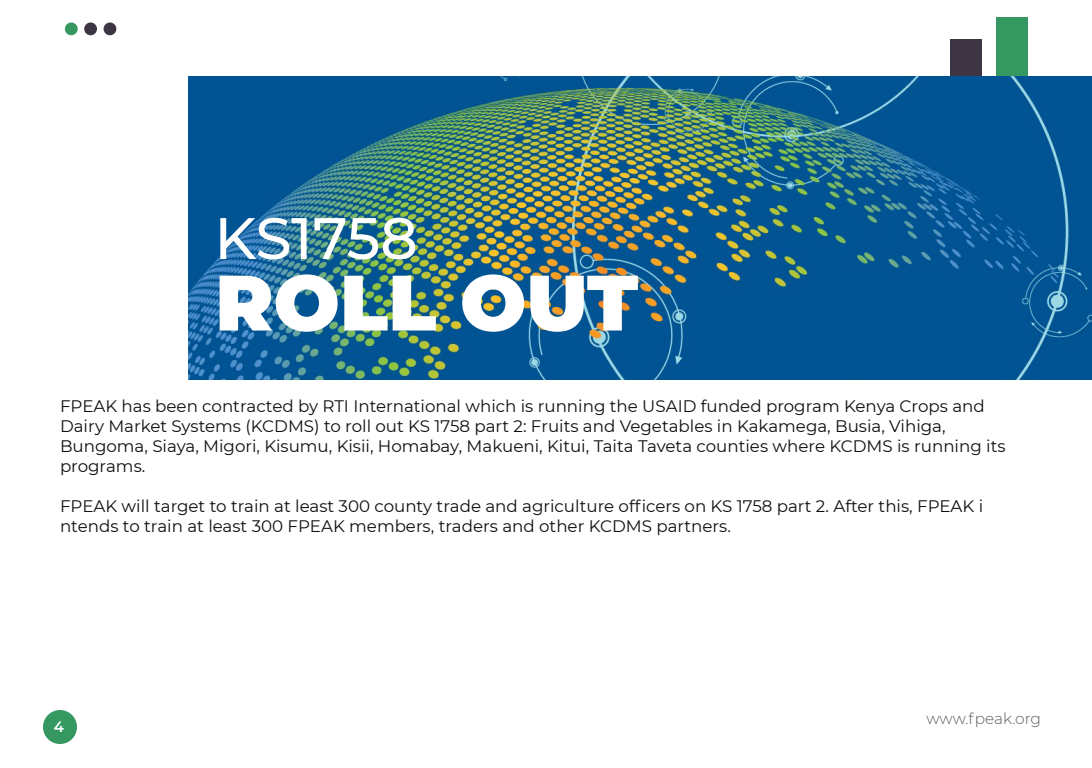
<style>
.page{position:relative;width:1092px;height:768px;background:#fff}
.page>*{position:absolute;margin:0;border:0;box-sizing:border-box;transform-origin:0 0}
.t1{font:900 78.3px "Montserrat";color:#fff}
.t2{font:500 58.5px "Montserrat";letter-spacing:-.01em;color:#fff}
.t3{font:16.7px/20px "Montserrat";color:#0f0f0f}
.t4{font:300 15.4px "Montserrat";color:#5d5e5e}
.t5{font:600 15px "Montserrat";color:#fff}
</style>
<div class="page">
<div style="left:997px;top:17px;width:31px;height:112px;background:#349860"></div>
<div style="left:951px;top:39px;width:31px;height:90px;background:#3d3544"></div>
<img style="left:188px;top:76px;width:904px;height:303px">
<div style="left:65px;top:22px;width:13px;height:13px;background:#349860;border-radius:50%"></div>
<div style="left:84px;top:22px;width:13px;height:13px;background:#3d3544;border-radius:50%"></div>
<div style="left:104px;top:22px;width:12px;height:13px;background:#3d3544;border-radius:50%"></div>
<div style="left:43px;top:710px;width:34px;height:34px;background:#349860;border-radius:50%"></div>
<h2 class="t2" style="left:214px;top:197px;width:205px">KS1758</h2>
<h1 class="t1" style="left:215px;top:244px;width:425px">ROLL OUT</h1>
<p class="t3" style="left:60px;top:396px;width:947px">FPEAK has been contracted by RTI International which is running the USAID funded program Kenya Crops and Dairy Market Systems (KCDMS) to roll out KS 1758 part 2: Fruits and Vegetables in Kakamega, Busia, Vihiga, Bungoma, Siaya, Migori, Kisumu, Kisii, Homabay, Makueni, Kitui, Taita Taveta counties where KCDMS is running its programs.</p>
<p class="t3" style="left:60px;top:496px;width:925px">FPEAK will target to train at least 300 county trade and agriculture officers on KS 1758 part 2. After this, FPEAK i ntends to train at least 300 FPEAK members, traders and other KCDMS partners.</p>
<p class="t5" style="left:54px;top:716px;width:12px">4</p>
<p class="t4" style="left:926px;top:708px;width:116px">www.fpeak.org</p>
</div>
